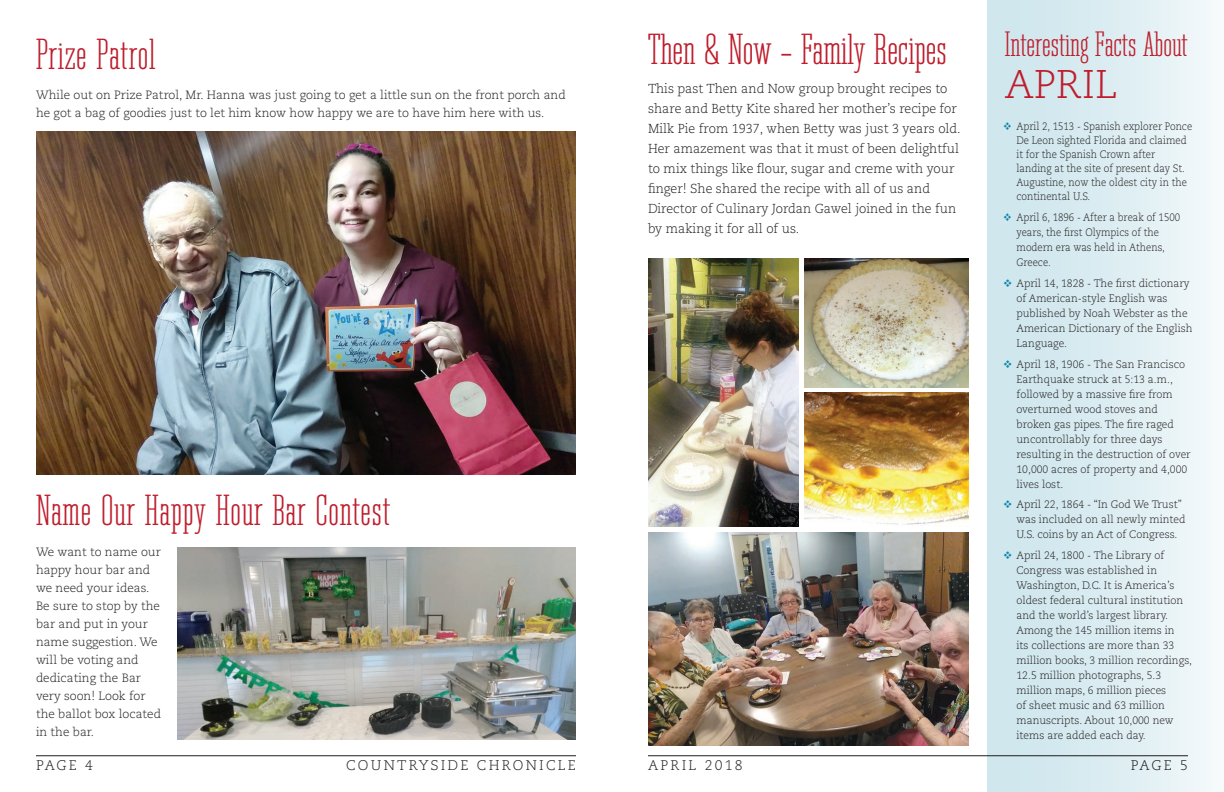
<style>
.page{position:relative;width:1224px;height:792px;background:#fff}
.page>*{position:absolute;margin:0;border:0;box-sizing:border-box;transform-origin:0 0}
.Head_1{font:42px "Cg Tower Cd";letter-spacing:.02em;color:#be1d2c}
.Head_1-2{font:42px "Cg Tower Cd";color:#be1d2c}
.t1{font:300 40px "Caecilia";color:#be1d2c}
.t2{font:34px "Cg Tower Cd";color:#be1d2c}
.t3{font:300 14px "Caecilia";letter-spacing:.16em;color:#231f20}
.Body_Text_2{font:300 13px/20px "Caecilia";color:#231f20}
.Body_Text_2-2{font:300 12px/18px "Caecilia";color:#231f20}
.t4{font:300 10.8px/15px "Caecilia";color:#231f20}
.t5{font:300 10.8px/14px "Caecilia";color:#231f20;scale:.9 1}
</style>
<div class="page">
<hr style="left:648px;top:756px;width:540px;height:1px;background:#231f20">
<div style="left:987px;top:0;width:237px;height:792px;background:linear-gradient(to right,#c9e4eb,#f2f8fa)"></div>
<img style="left:648px;top:533px;width:320px;height:213px">
<img style="left:648px;top:258px;width:150px;height:268px">
<img style="left:804px;top:258px;width:164px;height:129px">
<img style="left:804px;top:392px;width:164px;height:133px">
<hr style="left:36px;top:756px;width:540px;height:1px;background:#231f20">
<img style="left:37px;top:132px;width:538px;height:343px">
<img style="left:177px;top:548px;width:398px;height:191px">
<svg style="left:1004px;top:122px;width:7px;height:8px"></svg>
<svg style="left:1004px;top:213px;width:7px;height:8px"></svg>
<svg style="left:1004px;top:279px;width:7px;height:8px"></svg>
<svg style="left:1004px;top:360px;width:7px;height:8px"></svg>
<svg style="left:1004px;top:500px;width:7px;height:8px"></svg>
<svg style="left:1004px;top:551px;width:7px;height:8px"></svg>
<p class="Head_1" style="left:36px;top:30px;width:121px">Prize Patrol</p>
<p class="Body_Text_2-2" style="left:36px;top:87px;width:531px">While out on Prize Patrol, Mr. Hanna was just going to get a little sun on the front porch and he got a bag of goodies just to let him know how happy we are to have him here with us.</p>
<p class="Head_1" style="left:36px;top:486px;width:356px">Name Our Happy Hour Bar Contest</p>
<p class="Body_Text_2-2" style="left:36px;top:543px;width:127px">We want to name our happy hour bar and we need your ideas.<br>Be sure to stop by the bar and put in your name suggestion. We will be voting and dedicating the Bar very soon! Look for the ballot box located in the bar.</p>
<p class="t3" style="left:36px;top:758px;width:59px">PAGE 4</p>
<p class="t3" style="left:346px;top:758px;width:231px">COUNTRYSIDE CHRONICLE</p>
<p class="Head_1-2" style="left:648px;top:25px;width:300px">Then &amp; Now – Family Recipes</p>
<p class="t2" style="left:1005px;top:24px;width:184px">Interesting Facts About</p>
<p class="t1" style="left:1005px;top:62px;width:114px">APRIL</p>
<p class="Body_Text_2" style="left:648px;top:79px;width:314px">This past Then and Now group brought recipes to share and Betty Kite shared her mother’s recipe for Milk Pie from 1937, when Betty was just 3 years old.<br>Her amazement was that it must of been delightful to mix things like flour, sugar and creme with your finger! She shared the recipe with all of us and Director of Culinary Jordan Gawel joined in the fun by making it for all of us.</p>
<p class="t5" style="left:1017px;top:120px;width:197px">April 2, 1513 - Spanish explorer Ponce<br>De Leon sighted Florida and claimed it for the Spanish Crown after landing at the site of present day St.<br>Augustine, now the oldest city in the continental U.S.</p>
<p class="t5" style="left:1017px;top:210px;width:183px;line-height:15px">April 6, 1896 - After a break of 1500 years, the first Olympics of the modern era was held in Athens,<br>Greece.</p>
<p class="t4" style="left:1016px;top:276px;width:178px">April 14, 1828 - The first dictionary of American-style English was published by Noah Webster as the<br>American Dictionary of the English<br>Language.</p>
<p class="t4" style="left:1016px;top:357px;width:176px">April 18, 1906 - The San Francisco<br>Earthquake struck at 5:13 a.m., followed by a massive fire from overturned wood stoves and broken gas pipes. The fire raged uncontrollably for three days resulting in the destruction of over<br>10,000 acres of property and 4,000 lives lost.</p>
<p class="t4" style="left:1016px;top:497px;width:171px">April 22, 1864 - “In God We Trust” was included on all newly minted<br>U.S. coins by an Act of Congress.</p>
<p class="t4" style="left:1016px;top:548px;width:177px">April 24, 1800 - The Library of<br>Congress was established in<br>Washington, D.C. It is America’s oldest federal cultural institution and the world’s largest library.<br>Among the 145 million items in<br>its collections are more than 33 million books, 3 million recordings,<br>12.5 million photographs, 5.3 million maps, 6 million pieces<br>of sheet music and 63 million manuscripts. About 10,000 new items are added each day.</p>
<p class="t3" style="left:648px;top:758px;width:96px">APRIL 2018</p>
<p class="t3" style="left:1131px;top:758px;width:59px">PAGE 5</p>
</div>
